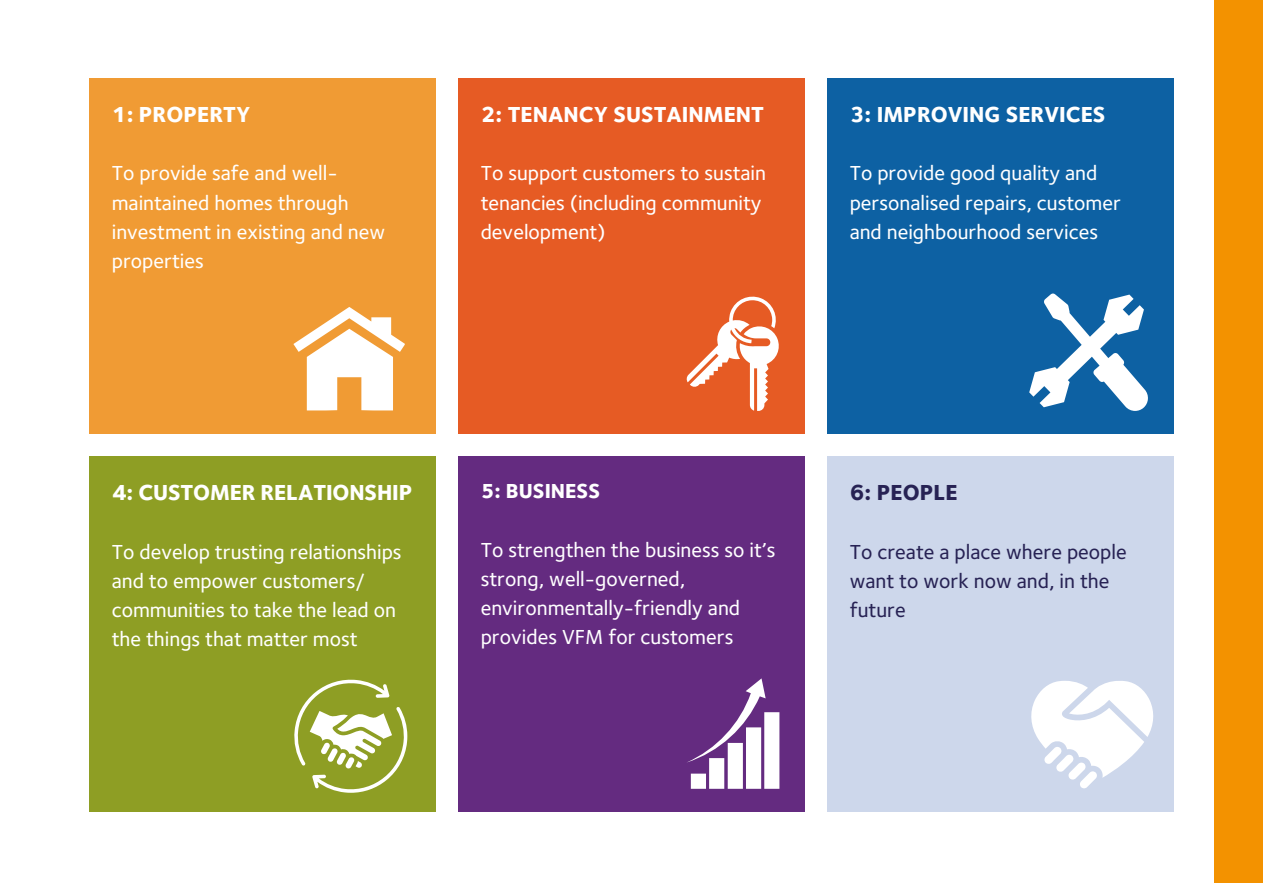
<style>
.page{position:relative;width:1263px;height:894px;background:#fff}
.page>*{position:absolute;margin:0;border:0;box-sizing:border-box;transform-origin:0 0}
.t1{font:800 22.5px "Foundry Sterling";color:#fff}
.t2{font:800 22.5px "Foundry Sterling";color:#272254}
.t3{font:500 21px/29.2px "Foundry Sterling";color:#fff}
.t4{font:500 21px/29.2px "Foundry Sterling";color:#272254}
.t5{font:800 21px "Foundry Sterling";color:#fff}
</style>
<div class="page">
<div style="left:0;top:0;width:1263px;height:882px;background:#f39200"></div>
<div style="left:0;top:0;width:1214px;height:881px;background:#fff"></div>
<div style="left:89px;top:78px;width:347px;height:355px;background:#f09b34"></div>
<div style="left:458px;top:78px;width:347px;height:355px;background:#e65b24"></div>
<div style="left:827px;top:78px;width:347px;height:355px;background:#0d61a3"></div>
<div style="left:89px;top:456px;width:347px;height:355px;background:#8e9e24"></div>
<div style="left:458px;top:456px;width:347px;height:355px;background:#642b80"></div>
<div style="left:827px;top:456px;width:347px;height:355px;background:#cdd7eb"></div>
<svg style="left:686px;top:296px;width:93px;height:114px"></svg>
<svg style="left:1029px;top:293px;width:119px;height:117px"></svg>
<svg style="left:294px;top:679px;width:113px;height:113px"></svg>
<svg style="left:687px;top:678px;width:92px;height:110px"></svg>
<svg style="left:1031px;top:681px;width:123px;height:107px"></svg>
<svg style="left:293px;top:307px;width:112px;height:103px"></svg>
<p class="t1" style="left:112px;top:100px;width:140px">1: PROPERTY</p>
<p class="t3" style="left:112px;top:159px;width:275px">To provide safe and well&shy;maintained homes through investment in existing and new properties</p>
<p class="t1" style="left:481px;top:100px;width:285px">2: TENANCY SUSTAINMENT</p>
<p class="t3" style="left:481px;top:159px;width:287px">To support customers to sustain tenancies (including community development)</p>
<p class="t1" style="left:850px;top:100px;width:257px">3: IMPROVING SERVICES</p>
<p class="t3" style="left:850px;top:159px;width:273px">To provide good quality and personalised repairs, customer and neighbourhood services</p>
<p class="t1" style="left:112px;top:478px;width:302px">4: CUSTOMER RELATIONSHIP</p>
<p class="t3" style="left:112px;top:537px;width:291px">To develop trusting relationships and to empower customers/ communities to take the lead on the things that matter most</p>
<p class="t5" style="left:481px;top:477px;width:121px">5: BUSINESS</p>
<p class="t3" style="left:481px;top:535px;width:296px">To strengthen the business so it’s strong, well-governed, environmentally-friendly and provides VFM for customers</p>
<p class="t2" style="left:850px;top:478px;width:110px">6: PEOPLE</p>
<p class="t4" style="left:850px;top:537px;width:279px">To create a place where people want to work now and, in the future</p>
</div>
